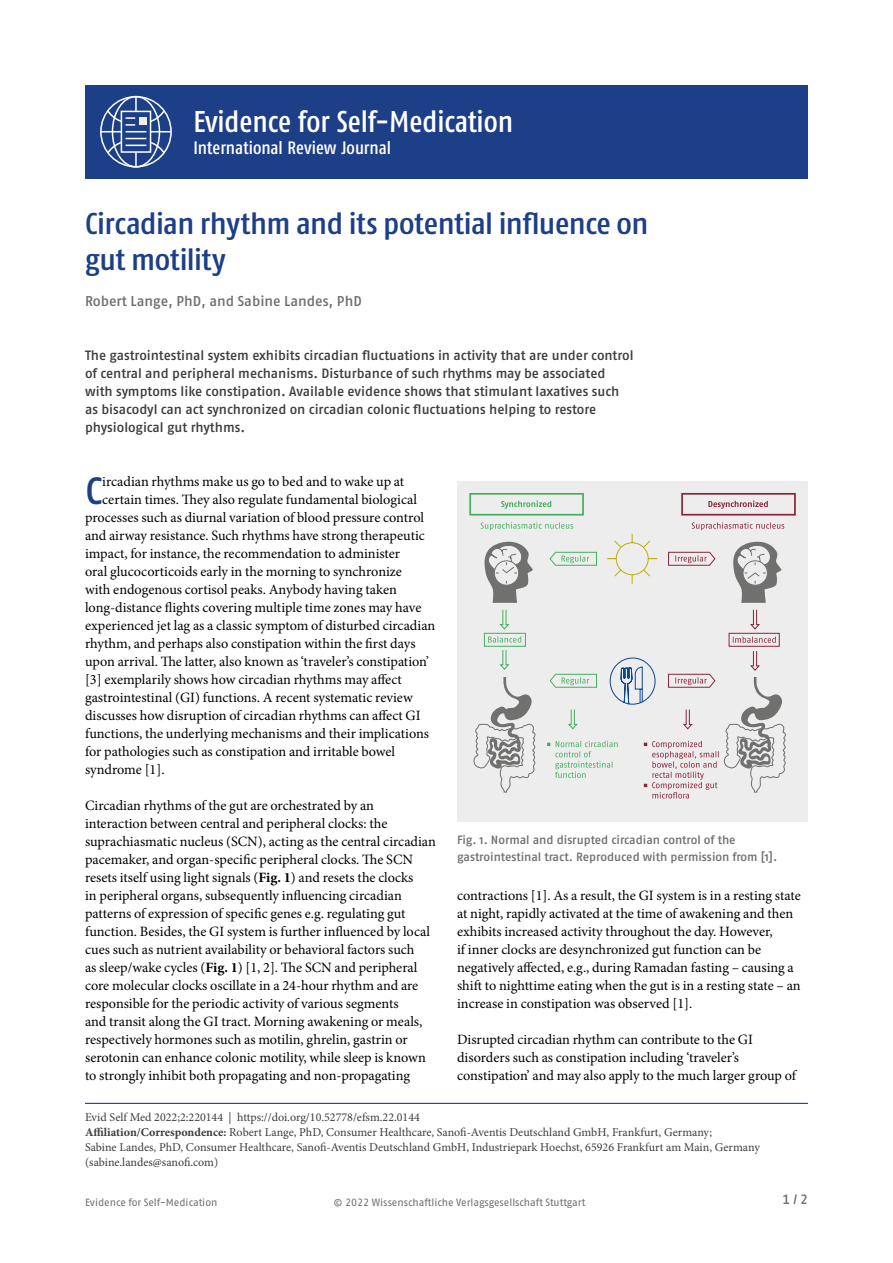
<style>
.page{position:relative;width:893px;height:1263px;background:#fff}
.page>*{position:absolute;margin:0;border:0;box-sizing:border-box;transform-origin:0 0}
.t1{font:500 37.8px "Fago Pro";color:#1d3f87}
.t2{font:500 condensed 30px/36px "Fago Pro";letter-spacing:-.01em;color:#1d3f87;scale:1.1 1}
.t3{font:500 condensed 30px "Fago Pro";color:#fff}
.t4{font:500 condensed 18px "Fago Pro";color:#fff}
.t5{font:14.25px/18px "Minion Pro";color:#000}
.t6{font:500 14.25px "Fago Pro";color:#706f6f}
.t7{font:500 13.5px/18px "Fago Pro";color:#3c3c3b}
.t8{font:500 13.5px "Fago Pro";color:#706f6f}
.t9{font:12px/15px "Minion Pro";color:#3c3c3b}
.t10{font:500 12px/16.5px "Fago Pro";letter-spacing:-.005em;color:#706f6f}
.t11{font:10.5px "Fago Pro";letter-spacing:-.005em;color:#706f6f}
.s1{font-weight:700}
</style>
<div class="page">
<hr style="left:85px;top:1103px;width:723px;height:1px;background:#1d3f87">
<div style="left:457px;top:482px;width:351px;height:340px;background:#ededee"></div>
<div style="left:484px;top:633px;width:42px;height:13px;background:#ededee;border:1px solid #46af5f"></div>
<div style="left:729px;top:633px;width:50px;height:13px;background:#ededee;border:1px solid #8b2639"></div>
<svg style="left:501px;top:500px;width:50px;height:9px"></svg>
<svg style="left:708px;top:500px;width:60px;height:9px"></svg>
<svg style="left:488px;top:636px;width:33px;height:7px"></svg>
<svg style="left:549px;top:552px;width:48px;height:14px"></svg>
<svg style="left:733px;top:637px;width:43px;height:6px"></svg>
<svg style="left:668px;top:552px;width:48px;height:14px"></svg>
<svg style="left:481px;top:522px;width:92px;height:8px"></svg>
<svg style="left:692px;top:522px;width:92px;height:8px"></svg>
<div style="left:469px;top:493px;width:115px;height:23px;border:2px solid #46af5f"></div>
<div style="left:681px;top:493px;width:115px;height:23px;border:2px solid #8b2639"></div>
<svg style="left:499px;top:609px;width:10px;height:21px"></svg>
<svg style="left:499px;top:650px;width:10px;height:20px"></svg>
<svg style="left:750px;top:609px;width:10px;height:21px"></svg>
<svg style="left:473px;top:677px;width:63px;height:116px"></svg>
<svg style="left:484px;top:541px;width:49px;height:62px"></svg>
<svg style="left:733px;top:541px;width:49px;height:62px"></svg>
<svg style="left:607px;top:533px;width:51px;height:51px"></svg>
<svg style="left:547px;top:651px;width:239px;height:147px"></svg>
<div style="left:85px;top:85px;width:723px;height:94px;background:#1d3f87"></div>
<div style="left:100px;top:96px;width:72px;height:72px;border:2px solid #fff;border-radius:50%"></div>
<div style="left:112px;top:96px;width:48px;height:72px;border:2px solid #fff;border-radius:50%"></div>
<hr style="left:100px;top:131px;width:71px;height:1px;background:#fff">
<hr style="left:135px;top:96px;width:2px;height:72px;background:#fff">
<svg style="left:121px;top:132px;width:30px;height:6px"></svg>
<svg style="left:106px;top:138px;width:60px;height:17px"></svg>
<svg style="left:106px;top:109px;width:60px;height:23px"></svg>
<h2 class="t3" style="left:193px;top:103px;width:321px">Evidence for Self-Medication</h2>
<p class="t4" style="left:193px;top:137px;width:199px">International Review Journal</p>
<p class="t4" style="left:243px;top:137px;width:7px">t</p>
<h2 class="t2" style="left:85px;top:206px;width:514px">Circadian rhythm and its potential influence on gut motility</h2>
<p class="t6" style="left:85px;top:292px;width:278px">Robert Lange, PhD, and Sabine Landes, PhD</p>
<p class="t7" style="left:85px;top:346px;width:550px">The gastrointestinal system exhibits circadian fluctuations in activity that are under control of central and peripheral mechanisms. Disturbance of such rhythms may be associated with symptoms like constipation. Available evidence shows that stimulant laxatives such as bisacodyl can act synchronized on circadian colonic fluctuations helping to restore physiological gut rhythms.</p>
<h1 class="t1" style="left:85px;top:468px;width:19px">C</h1>
<p class="t5" style="left:102px;top:473px;width:303px">ircadian rhythms make us go to bed and to wake up at</p>
<p class="t5" style="left:102px;top:491px;width:316px">certain times. They also regulate fundamental biological</p>
<p class="t5" style="left:85px;top:509px;width:341px">processes such as diurnal variation of blood pressure control</p>
<p class="t5" style="left:85px;top:527px;width:341px">and airway resistance. Such rhythms have strong therapeutic</p>
<p class="t5" style="left:85px;top:545px;width:317px">impact, for instance, the recommendation to administer</p>
<p class="t5" style="left:85px;top:563px;width:318px">oral glucocorticoids early in the morning to synchronize</p>
<p class="t5" style="left:85px;top:581px;width:313px">with endogenous cortisol peaks. Anybody having taken</p>
<p class="t5" style="left:85px;top:599px;width:338px">long-distance flights covering multiple time zones may have</p>
<p class="t5" style="left:85px;top:617px;width:352px">experienced jet lag as a classic symptom of disturbed circadian</p>
<p class="t5" style="left:85px;top:634px;width:332px">rhythm, and perhaps also constipation within the first days</p>
<p class="t5" style="left:85px;top:652px;width:346px">upon arrival. The latter, also known as ‘traveler’s constipation’</p>
<p class="t5" style="left:85px;top:670px;width:318px">[3] exemplarily shows how circadian rhythms may affect</p>
<p class="t5" style="left:85px;top:688px;width:329px">gastrointestinal (GI) functions. A recent systematic review</p>
<p class="t5" style="left:85px;top:706px;width:337px">discusses how disruption of circadian rhythms can affect GI</p>
<p class="t5" style="left:85px;top:724px;width:345px">functions, the underlying mechanisms and their implications</p>
<p class="t5" style="left:85px;top:742px;width:312px">for pathologies such as constipation and irritable bowel</p>
<p class="t5" style="left:85px;top:760px;width:81px">syndrome [1].</p>
<p class="t5" style="left:85px;top:796px;width:352px">Circadian rhythms of the gut are orchestrated by an interaction between central and peripheral clocks: the suprachiasmatic nucleus (SCN), acting as the central circadian pacemaker, and organ-specific peripheral clocks. The SCN resets itself using light signals (<span class="s1">Fig. 1</span>) and resets the clocks<br>in peripheral organs, subsequently influencing circadian patterns of expression of specific genes e.g. regulating gut function. Besides, the GI system is further influenced by local cues such as nutrient availability or behavioral factors such<br>as sleep/wake cycles (<span class="s1">Fig. 1</span>) [1, 2]. The SCN and peripheral core molecular clocks oscillate in a 24-hour rhythm and are responsible for the periodic activity of various segments<br>and transit along the GI tract. Morning awakening or meals, respectively hormones such as motilin, ghrelin, gastrin or serotonin can enhance colonic motility, while sleep is known to strongly inhibit both propagating and non-propagating</p>
<p class="t10" style="left:457px;top:832px;width:322px">Fig. 1. Normal and disrupted circadian control of the gastrointestinal tract. Reproduced with permission from [1].</p>
<p class="t5" style="left:457px;top:886px;width:345px">contractions [1]. As a result, the GI system is in a resting state at night, rapidly activated at the time of awakening and then exhibits increased activity throughout the day. However,<br>if inner clocks are desynchronized gut function can be negatively affected, e.g., during Ramadan fasting – causing a shift to nighttime eating when the gut is in a resting state – an increase in constipation was observed [1].</p>
<p class="t5" style="left:457px;top:1030px;width:341px">Disrupted circadian rhythm can contribute to the GI disorders such as constipation including ‘traveler’s constipation’ and may also apply to the much larger group of</p>
<p class="t9" style="left:85px;top:1110px;width:676px">Evid Self Med 2022;2:220144 | https://doi.org/10.52778/efsm.22.0144<br><span class="s1">Affiliation/Correspondence:</span> Robert Lange, PhD, Consumer Healthcare, Sanofi-Aventis Deutschland GmbH, Frankfurt, Germany;<br>Sabine Landes, PhD, Consumer Healthcare, Sanofi-Aventis Deutschland GmbH, Industriepark Hoechst, 65926 Frankfurt am Main, Germany (sabine.landes@sanofi.com)</p>
<p class="t11" style="left:85px;top:1196px;width:134px">Evidence for Self-Medication</p>
<p class="t11" style="left:334px;top:1196px;width:253px">© 2022 Wissenschaftliche Verlagsgesellschaft Stuttgart</p>
<p class="t8" style="left:782px;top:1191px;width:27px">1 / 2</p>
</div>
